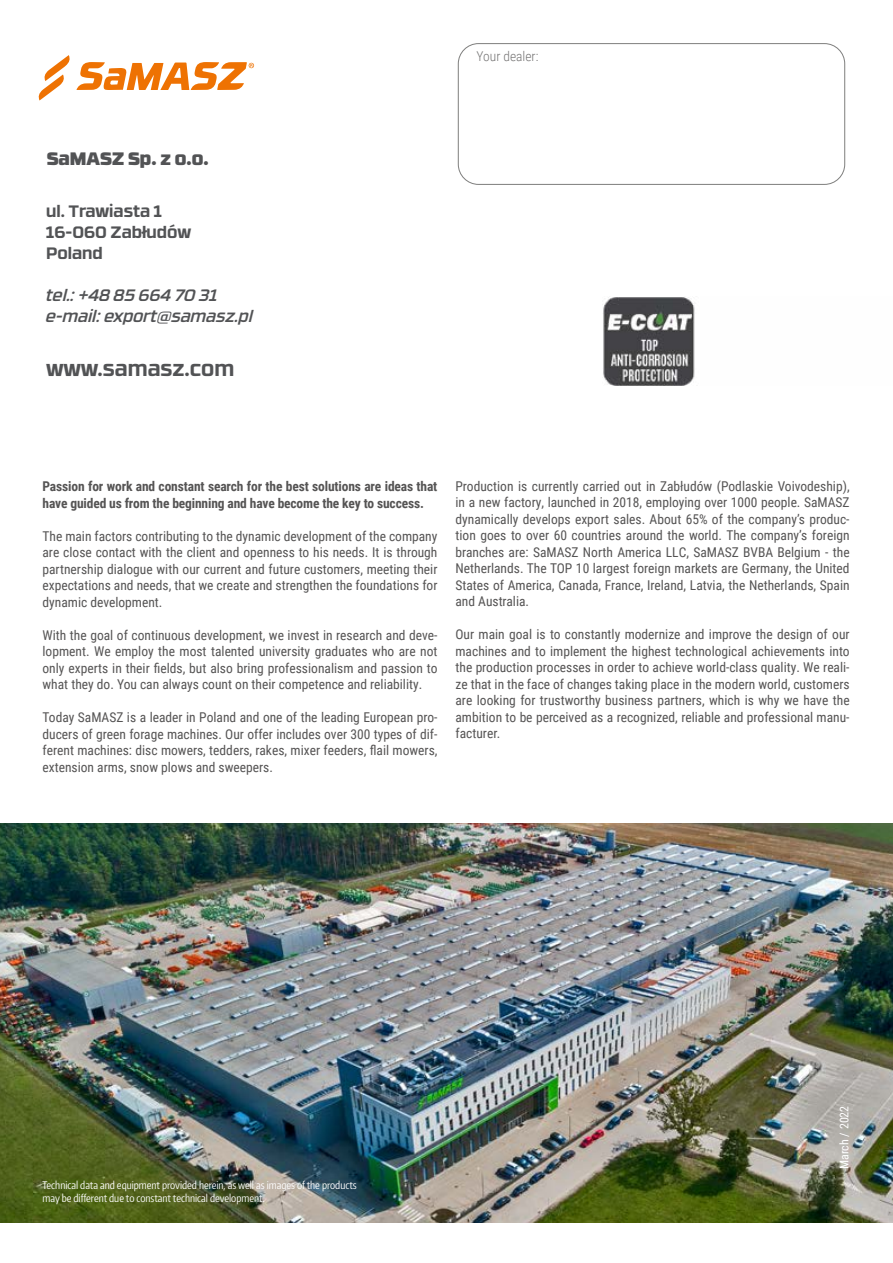
<style>
.page{position:relative;width:893px;height:1263px;background:#fff}
.page>*{position:absolute;margin:0;border:0;box-sizing:border-box;transform-origin:0 0}
.t1{font:700 21px "RB No 3.1";letter-spacing:-.005em;color:#525355}
.t2{font:900 18px "RB No 3.1";color:#525355}
.t3{font:italic 500 16.5px/21px "RB No 3.1";color:#525355}
.t4{font:700 16.5px/21px "RB No 3.1";color:#525355}
.t5{font:13.5px/16.5px "Roboto Condensed";color:#555454;text-align:justify}
.t6{font:700 13.5px/16.5px "Roboto Condensed";letter-spacing:-.01em;color:#555454}
.t7{font:300 13.5px "Roboto Condensed";color:#757474}
.t8{font:12px "Roboto Condensed";color:#fff}
.t9{font:10.5px/12.6px "Encode Sans Compressed";color:#fff}
</style>
<div class="page">
<svg style="left:38px;top:55px;width:32px;height:46px"></svg>
<svg style="left:76px;top:62px;width:178px;height:28px"></svg>
<img style="left:0;top:823px;width:893px;height:399px">
<div style="left:458px;top:43px;width:387px;height:142px;border:1px solid #7e7e7d;border-radius:20px"></div>
<img style="left:603px;top:297px;width:92px;height:89px">
<h2 class="t2" style="left:47px;top:143px;width:163px">SaMASZ Sp. z o.o.</h2>
<p class="t4" style="left:46px;top:199px;width:147px">ul. Trawiasta 1<br>16-060 Zabłudów<br>Poland</p>
<p class="t3" style="left:46px;top:283px;width:209px">tel.: +48 85 664 70 31 e-mail: export@samasz.pl</p>
<h1 class="t1" style="left:46px;top:351px;width:190px">www.samasz.com</h1>
<p class="t7" style="left:477px;top:47px;width:63px">Your dealer:</p>
<p class="t6" style="left:43px;top:477px;width:396px">Passion for work and constant search for the best solutions are ideas that have guided us from the beginning and have become the key to success.</p>
<p class="t5" style="left:43px;top:527px;width:396px">The main factors contributing to the dynamic development of the company are close contact with the client and openness to his needs. It is through partnership dialogue with our current and future customers, meeting their expectations and needs, that we create and strengthen the foundations for dynamic development.</p>
<p class="t5" style="left:43px;top:626px;width:396px">With the goal of continuous development, we invest in research and deve&shy;lopment. We employ the most talented university graduates who are not only experts in their fields, but also bring professionalism and passion to what they do. You can always count on their competence and reliability.</p>
<p class="t5" style="left:43px;top:708px;width:396px">Today SaMASZ is a leader in Poland and one of the leading European pro&shy;ducers of green forage machines. Our offer includes over 300 types of dif&shy;ferent machines: disc mowers, tedders, rakes, mixer feeders, flail mowers, extension arms, snow plows and sweepers.</p>
<p class="t5" style="left:455px;top:477px;width:396px">Production is currently carried out in Zabłudów (Podlaskie Voivodeship), in a new factory, launched in 2018, employing over 1000 people. SaMASZ dynamically develops export sales. About 65% of the company’s produc&shy;tion goes to over 60 countries around the world. The company’s foreign branches are: SaMASZ North America LLC, SaMASZ BVBA Belgium - the Netherlands. The TOP 10 largest foreign markets are Germany, the United States of America, Canada, France, Ireland, Latvia, the Netherlands, Spain and Australia.</p>
<p class="t5" style="left:455px;top:626px;width:396px">Our main goal is to constantly modernize and improve the design of our machines and to implement the highest technological achievements into the production processes in order to achieve world-class quality. We reali&shy;ze that in the face of changes taking place in the modern world, customers are looking for trustworthy business partners, which is why we have the ambition to be perceived as a recognized, reliable and professional manu&shy;facturer.</p>
<p class="t9" style="left:43px;top:1178px;width:316px">Technical data and equipment provided herein, as well as images of the products may be different due to constant technical development.</p>
<p class="t8" style="left:836px;top:1169px;width:65px;rotate:-90deg">March / 2022</p>
</div>
